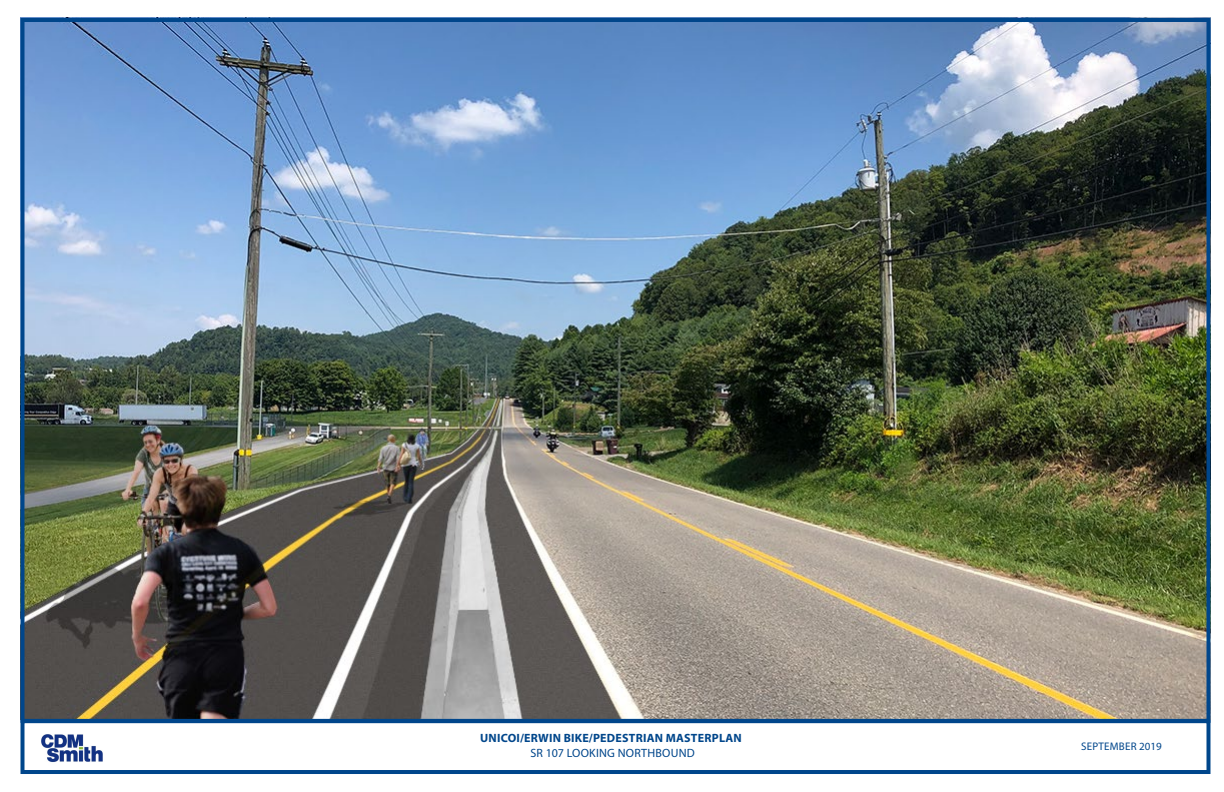
<style>
.page{position:relative;width:1224px;height:792px;background:#fff}
.page>*{position:absolute;margin:0;border:0;box-sizing:border-box;transform-origin:0 0}
.t1{font:700 12px "Myriad Pro";letter-spacing:.02em;color:#00468b}
.t2{font:12px "Myriad Pro";letter-spacing:.02em;color:#00468b}
.t3{font:11px "Myriad Pro";letter-spacing:.02em;color:#00468b}
</style>
<div class="page">
<div style="left:20px;top:719px;width:1190px;height:55px;border:4px solid #00468b"></div>
<img style="left:41px;top:734px;width:62px;height:29px">
<img style="left:25px;top:23px;width:1180px;height:695px">
<div style="left:20px;top:18px;width:1190px;height:705px;border:4px solid #00468b"></div>
<p class="t1" style="left:480px;top:730px;width:263px">UNICOI/ERWIN BIKE/PEDESTRIAN MASTERPLAN</p>
<p class="t2" style="left:530px;top:745px;width:166px">SR 107 LOOKING NORTHBOUND</p>
<p class="t3" style="left:1081px;top:740px;width:82px">SEPTEMBER 2019</p>
</div>
